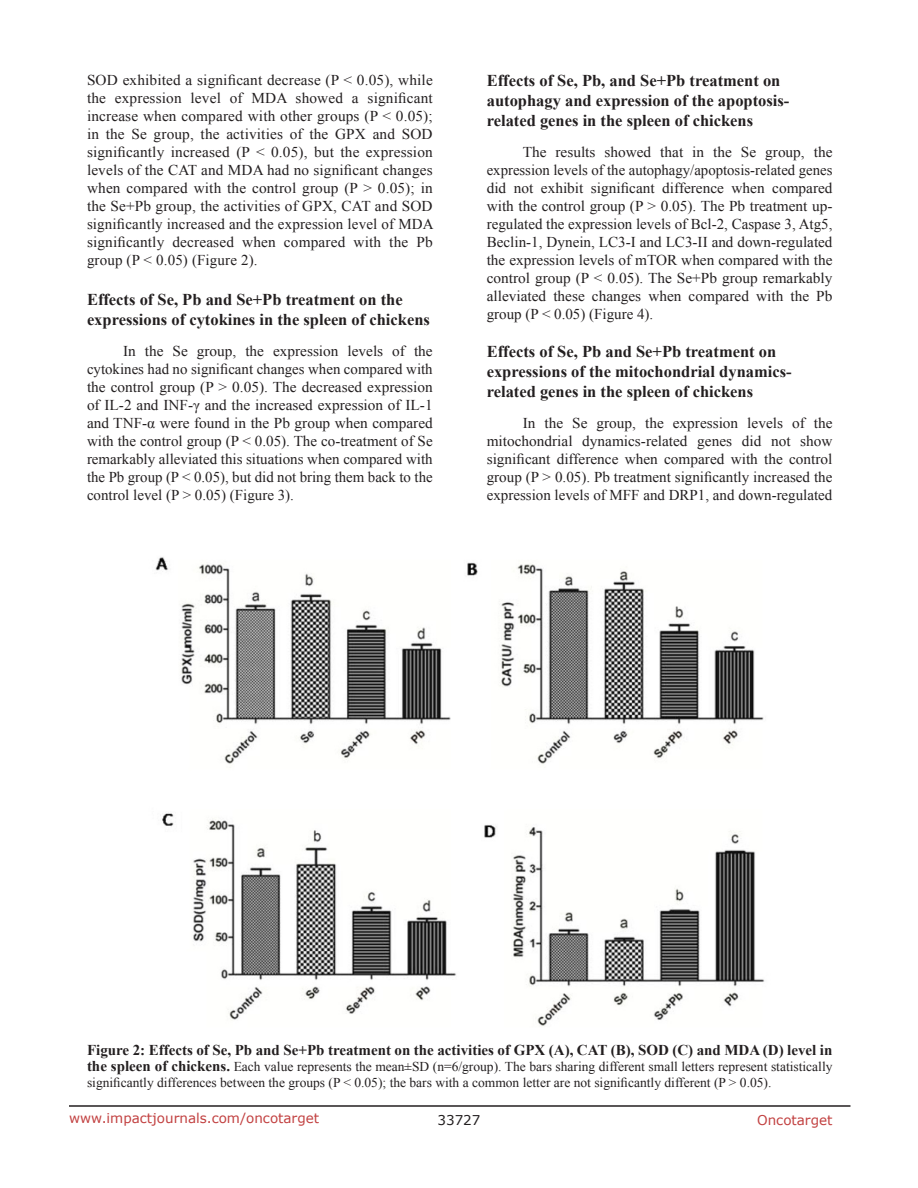
<style>
.page{position:relative;width:918px;height:1188px;background:#fff}
.page>*{position:absolute;margin:0;border:0;box-sizing:border-box;transform-origin:0 0}
.SubHeading{font:700 16.5px/19.8px "Times New Roman";color:#231f20}
.BodyText{font:15px/18px "Times New Roman";color:#231f20;text-align:justify}
.figuretext{font:700 15px "Times New Roman";color:#231f20}
.figuretext-2{font:13.5px/16.2px "Times New Roman";color:#231f20}
.t1{font:13.5px "Verdana";color:#c24141}
.t2{font:13.5px "Verdana";color:#231f20}
.s1{font-weight:700;font-size:15px}
</style>
<div class="page">
<hr style="left:69px;top:1105px;width:781px;height:2px;background:#231f20">
<img style="left:155px;top:557px;width:610px;height:469px">
<p class="BodyText" style="left:87px;top:71px;width:348px">SOD exhibited a significant decrease (P &lt; 0.05), while the expression level of MDA showed a significant increase when compared with other groups (P &lt; 0.05); in the Se group, the activities of the GPX and SOD significantly increased (P &lt; 0.05), but the expression levels of the CAT and MDA had no significant changes when compared with the control group (P &gt; 0.05); in the Se+Pb group, the activities of GPX, CAT and SOD significantly increased and the expression level of MDA significantly decreased when compared with the Pb group (P &lt; 0.05) (Figure 2).</p>
<p class="SubHeading" style="left:87px;top:289px;width:345px">Effects of Se, Pb and Se+Pb treatment on the expressions of cytokines in the spleen of chickens</p>
<p class="BodyText" style="left:87px;top:342px;width:347px;text-indent:36px">In the Se group, the expression levels of the cytokines had no significant changes when compared with the control group (P &gt; 0.05). The decreased expression of IL-2 and INF-γ and the increased expression of IL-1 and TNF-α were found in the Pb group when compared with the control group (P &lt; 0.05). The co-treatment of Se remarkably alleviated this situations when compared with the Pb group (P &lt; 0.05), but did not bring them back to the control level (P &gt; 0.05) (Figure 3).</p>
<p class="SubHeading" style="left:487px;top:70px;width:304px">Effects of Se, Pb, and Se+Pb treatment on autophagy and expression of the apoptosis&shy;related genes in the spleen of chickens</p>
<p class="BodyText" style="left:487px;top:143px;width:347px;text-indent:36px">The results showed that in the Se group, the expression levels of the autophagy/apoptosis-related genes did not exhibit significant difference when compared with the control group (P &gt; 0.05). The Pb treatment up&shy;regulated the expression levels of Bcl-2, Caspase 3, Atg5, Beclin-1, Dynein, LC3-I and LC3-II and down-regulated the expression levels of mTOR when compared with the control group (P &lt; 0.05). The Se+Pb group remarkably alleviated these changes when compared with the Pb group (P &lt; 0.05) (Figure 4).</p>
<p class="SubHeading" style="left:487px;top:341px;width:306px">Effects of Se, Pb and Se+Pb treatment on expressions of the mitochondrial dynamics&shy;related genes in the spleen of chickens</p>
<p class="BodyText" style="left:487px;top:414px;width:347px;text-indent:36px">In the Se group, the expression levels of the mitochondrial dynamics-related genes did not show significant difference when compared with the control group (P &gt; 0.05). Pb treatment significantly increased the expression levels of MFF and DRP1, and down-regulated</p>
<p class="figuretext" style="left:87px;top:1039px;width:747px">Figure 2: Effects of Se, Pb and Se+Pb treatment on the activities of GPX (A), CAT (B), SOD (C) and MDA (D) level in</p>
<p class="figuretext-2" style="left:87px;top:1058px;width:747px"><span class="s1">the spleen of chickens.</span> Each value represents the mean±SD (n=6/group). The bars sharing different small letters represent statistically significantly differences between the groups (P &lt; 0.05); the bars with a common letter are not significantly different (P &gt; 0.05).</p>
<p class="t1" style="left:69px;top:1109px;width:252px">www.impactjournals.com/oncotarget</p>
<p class="t2" style="left:438px;top:1111px;width:44px">33727</p>
<p class="t1" style="left:757px;top:1111px;width:77px">Oncotarget</p>
</div>
